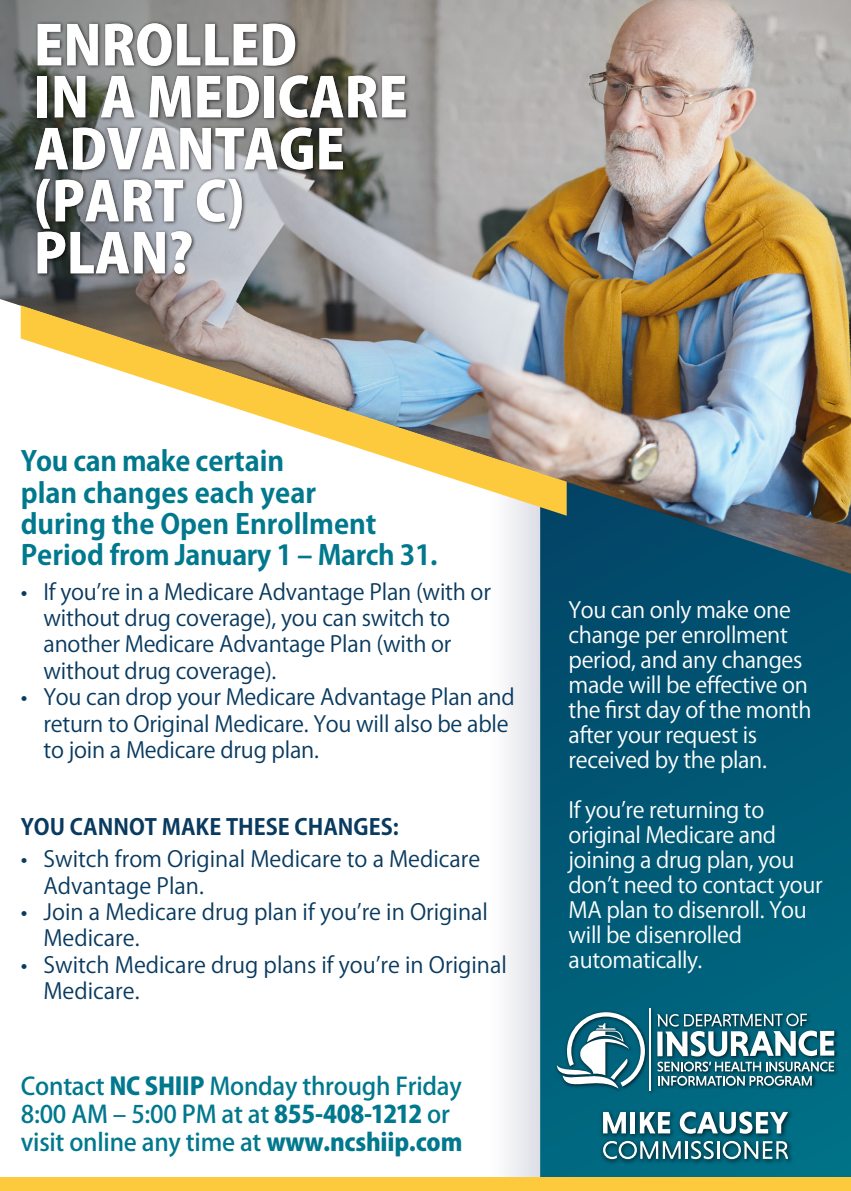
<style>
.page{position:relative;width:851px;height:1191px;background:#fff}
.page>*{position:absolute;margin:0;border:0;box-sizing:border-box;transform-origin:0 0}
.t1{font:800 53.4px/52px "Koz Go Pr 6 N";color:#fff}
.t2{font:700 27.2px/31.2px "Koz Go Pr 6 N";color:#00788d}
.t3{font:500 24px/28px "Koz Go Pr 6 N";letter-spacing:-.01em;color:#00788d}
.t4{font:22px/26.4px "Koz Go Pr 6 N";letter-spacing:-.01em;color:#093a5f}
.t5{font:22px/25px "Koz Go Pr 6 N";letter-spacing:-.015em;color:#fff}
.t6{font:700 22px "Koz Go Pr 6 N";color:#093a5f}
.s1{font-weight:800}
</style>
<div class="page">
<svg style="left:508px;top:574px;width:32px;height:603px"></svg>
<svg style="left:540px;top:574px;width:310px;height:603px;background:#005975"></svg>
<div style="left:0;top:1177px;width:850px;height:14px;background:#feca3d"></div>
<img style="left:552px;top:1004px;width:289px;height:93px">
<hr style="left:649px;top:1008px;width:1px;height:83px;background:#fff">
<svg style="left:556px;top:1012px;width:88px;height:82px"></svg>
<svg style="left:657px;top:1013px;width:177px;height:72px"></svg>
<img style="left:0;top:0;width:850px;height:573px">
<svg style="left:21px;top:305px;width:545px;height:211px"></svg>
<img style="left:597px;top:1106px;width:199px;height:29px">
<svg style="left:603px;top:1112px;width:22px;height:21px"></svg>
<div style="left:630px;top:1112px;width:5px;height:21px;background:#fff"></div>
<svg style="left:639px;top:1112px;width:31px;height:21px"></svg>
<svg style="left:679px;top:1111px;width:109px;height:22px"></svg>
<img style="left:597px;top:1135px;width:199px;height:32px">
<svg style="left:603px;top:1141px;width:185px;height:18px"></svg>
<img style="left:29px;top:14px;width:397px;height:289px">
<h1 class="t1" style="left:34px;top:21px;width:375px">ENROLLED<br>IN A MEDICARE<br>ADVANTAGE (PART C)<br>PLAN?</h1>
<p class="t2" style="left:21px;top:446px;width:418px">You can make certain<br>plan changes each year<br>during the Open Enrollment<br>Period from January 1 ‒ March 31.</p>
<p class="t4" style="left:43px;top:579px;width:449px;text-indent:-23px">• If youʼre in a Medicare Advantage Plan (with or without drug coverage), you can switch to another Medicare Advantage Plan (with or without drug coverage).</p>
<p class="t4" style="left:43px;top:684px;width:473px;text-indent:-23px">• You can drop your Medicare Advantage Plan and return to Original Medicare. You will also be able to join a Medicare drug plan.</p>
<p class="t6" style="left:21px;top:814px;width:379px">YOU CANNOT MAKE THESE CHANGES:</p>
<p class="t4" style="left:43px;top:846px;width:438px;text-indent:-23px">• Switch from Original Medicare to a Medicare<br>Advantage Plan.</p>
<p class="t4" style="left:43px;top:899px;width:446px;text-indent:-23px">• Join a Medicare drug plan if youʼre in Original<br>Medicare.</p>
<p class="t4" style="left:43px;top:952px;width:465px;text-indent:-23px">• Switch Medicare drug plans if youʼre in Original<br>Medicare.</p>
<p class="t3" style="left:21px;top:1073px;width:443px">Contact <span class="s1">NC SHIIP</span> Monday through Friday<br>8:00 AM ‒ 5:00 PM at at <span class="s1">855-408-1212</span> or visit online any time at <span class="s1">www.ncshiip.com</span></p>
<p class="t5" style="left:568px;top:598px;width:244px">You can only make one change per enrollment period, and any changes made will be effective on the first day of the month after your request is received by the plan.</p>
<p class="t5" style="left:568px;top:798px;width:256px">If youʼre returning to original Medicare and joining a drug plan, you donʼt need to contact your<br>MA plan to disenroll. You will be disenrolled automatically.</p>
</div>
